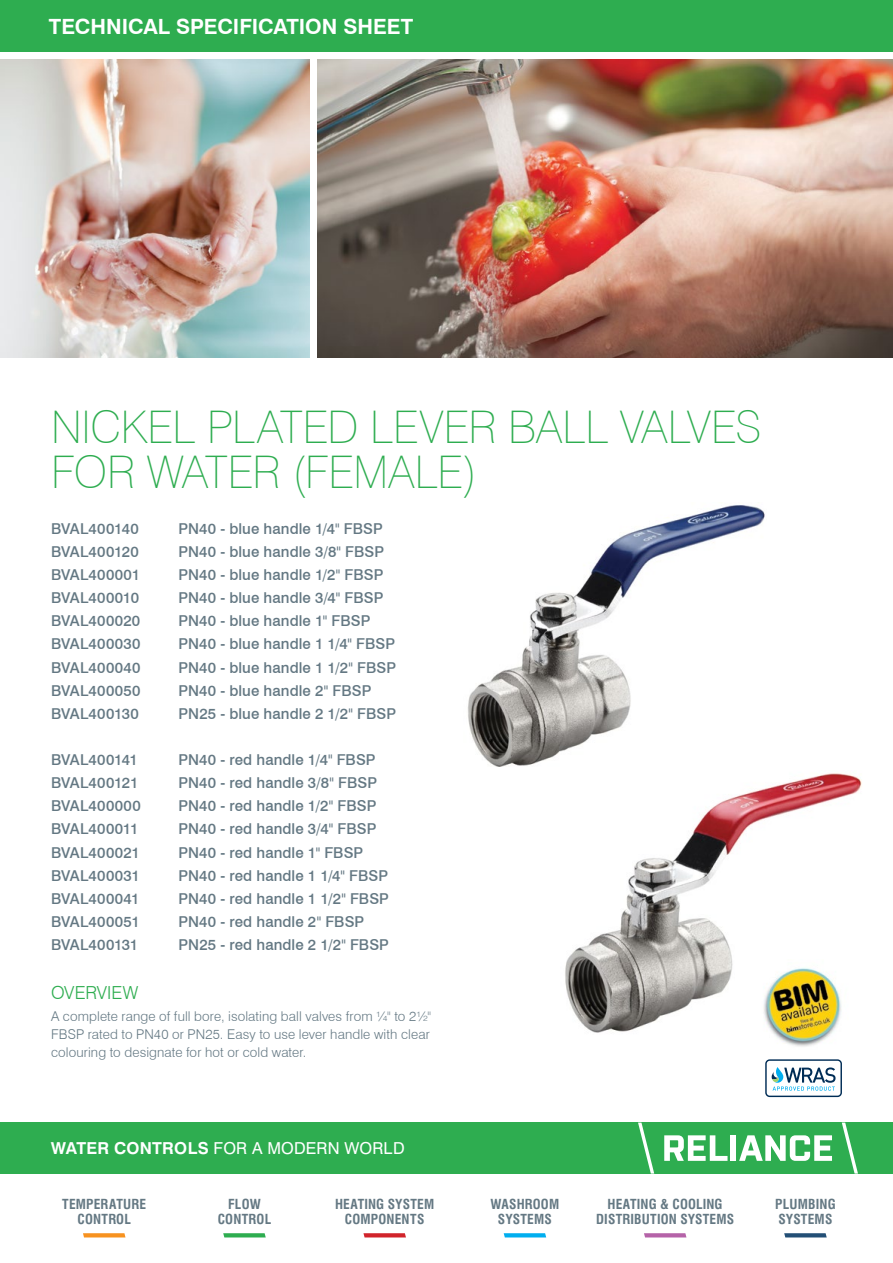
<style>
.page{position:relative;width:893px;height:1263px;background:#fff}
.page>*{position:absolute;margin:0;border:0;box-sizing:border-box;transform-origin:0 0}
.t1{font:100 45px/45px "Swiss 721 BT";letter-spacing:-.005em;color:#2ead50}
.t2{font:700 21px "Swiss 721 BT";color:#fff}
.t3{font:300 18px "Swiss 721 BT";color:#2ead50}
.t4{font:16.5px "Swiss 721 BT";letter-spacing:.01em;color:#fff}
.t5{font:500 15px "Swiss 721 BT";letter-spacing:.005em;color:#647883}
.t6{font:300 13.5px/18px "Swiss 721 BT";letter-spacing:.01em;color:#647883;text-align:justify}
.t7{font:700 condensed 13.5px/14.2px "Swiss 721 BT";letter-spacing:.01em;color:#647883;text-align:center}
.s1{font-weight:400;font-stretch:condensed}
.s2{font-weight:700}
</style>
<div class="page">
<svg style="left:765px;top:1059px;width:77px;height:38px"></svg>
<div style="left:0;top:1122px;width:893px;height:51px;background:#2ead50"></div>
<svg style="left:664px;top:1135px;width:63px;height:26px"></svg>
<div style="left:731px;top:1135px;width:5px;height:26px;background:#fff"></div>
<svg style="left:739px;top:1135px;width:93px;height:26px"></svg>
<svg style="left:638px;top:1122px;width:16px;height:51px"></svg>
<svg style="left:842px;top:1122px;width:16px;height:51px"></svg>
<svg style="left:83px;top:1233px;width:42px;height:4px"></svg>
<svg style="left:223px;top:1233px;width:43px;height:4px"></svg>
<svg style="left:363px;top:1233px;width:43px;height:4px"></svg>
<svg style="left:504px;top:1233px;width:42px;height:4px"></svg>
<svg style="left:644px;top:1233px;width:42px;height:4px"></svg>
<svg style="left:784px;top:1233px;width:43px;height:4px"></svg>
<div style="left:0;top:0;width:893px;height:51px;background:#2ead50"></div>
<img style="left:0;top:60px;width:309px;height:297px">
<img style="left:317px;top:60px;width:576px;height:297px">
<img style="left:565px;top:773px;width:297px;height:260px">
<img style="left:752px;top:960px;width:103px;height:87px">
<img style="left:467px;top:505px;width:298px;height:262px">
<h2 class="t2" style="left:49px;top:14px;width:366px">TECHNICAL SPECIFICATION SHEET</h2>
<h1 class="t1" style="left:51px;top:404px;width:712px">NICKEL PLATED LEVER BALL VALVES<br>FOR WATER (FEMALE)</h1>
<p class="t5" style="left:51px;top:519px;width:89px">BVAL400140</p>
<p class="t5" style="left:179px;top:519px;width:206px">PN40 - blue handle 1/4<span class="s1">"</span> FBSP</p>
<p class="t5" style="left:51px;top:542px;width:89px">BVAL400120</p>
<p class="t5" style="left:179px;top:542px;width:207px">PN40 - blue handle 3/8<span class="s1">"</span> FBSP</p>
<p class="t5" style="left:51px;top:565px;width:91px">BVAL400001</p>
<p class="t5" style="left:179px;top:565px;width:206px">PN40 - blue handle 1/2<span class="s1">"</span> FBSP</p>
<p class="t5" style="left:51px;top:589px;width:90px">BVAL400010</p>
<p class="t5" style="left:179px;top:589px;width:206px">PN40 - blue handle 3/4<span class="s1">"</span> FBSP</p>
<p class="t5" style="left:51px;top:612px;width:91px">BVAL400020</p>
<p class="t5" style="left:179px;top:612px;width:193px">PN40 - blue handle 1<span class="s1">"</span> FBSP</p>
<p class="t5" style="left:51px;top:635px;width:91px">BVAL400030</p>
<p class="t5" style="left:179px;top:635px;width:218px">PN40 - blue handle 1 1/4<span class="s1">"</span> FBSP</p>
<p class="t5" style="left:51px;top:658px;width:91px">BVAL400040</p>
<p class="t5" style="left:179px;top:658px;width:219px">PN40 - blue handle 1 1/2<span class="s1">"</span> FBSP</p>
<p class="t5" style="left:51px;top:681px;width:91px">BVAL400050</p>
<p class="t5" style="left:179px;top:681px;width:194px">PN40 - blue handle 2<span class="s1">"</span> FBSP</p>
<p class="t5" style="left:51px;top:704px;width:89px">BVAL400130</p>
<p class="t5" style="left:179px;top:704px;width:219px">PN25 - blue handle 2 1/2<span class="s1">"</span> FBSP</p>
<p class="t5" style="left:51px;top:750px;width:88px">BVAL400141</p>
<p class="t5" style="left:179px;top:750px;width:199px">PN40 - red handle 1/4<span class="s1">"</span> FBSP</p>
<p class="t5" style="left:51px;top:774px;width:89px">BVAL400121</p>
<p class="t5" style="left:179px;top:774px;width:200px">PN40 - red handle 3/8<span class="s1">"</span> FBSP</p>
<p class="t5" style="left:51px;top:797px;width:91px">BVAL400000</p>
<p class="t5" style="left:179px;top:797px;width:199px">PN40 - red handle 1/2<span class="s1">"</span> FBSP</p>
<p class="t5" style="left:51px;top:820px;width:89px">BVAL400011</p>
<p class="t5" style="left:179px;top:820px;width:199px">PN40 - red handle 3/4<span class="s1">"</span> FBSP</p>
<p class="t5" style="left:51px;top:843px;width:90px">BVAL400021</p>
<p class="t5" style="left:179px;top:843px;width:186px">PN40 - red handle 1<span class="s1">"</span> FBSP</p>
<p class="t5" style="left:51px;top:866px;width:90px">BVAL400031</p>
<p class="t5" style="left:179px;top:866px;width:211px">PN40 - red handle 1 1/4<span class="s1">"</span> FBSP</p>
<p class="t5" style="left:51px;top:889px;width:90px">BVAL400041</p>
<p class="t5" style="left:179px;top:889px;width:212px">PN40 - red handle 1 1/2<span class="s1">"</span> FBSP</p>
<p class="t5" style="left:51px;top:912px;width:90px">BVAL400051</p>
<p class="t5" style="left:179px;top:912px;width:187px">PN40 - red handle 2<span class="s1">"</span> FBSP</p>
<p class="t5" style="left:51px;top:936px;width:89px">BVAL400131</p>
<p class="t5" style="left:179px;top:936px;width:212px">PN25 - red handle 2 1/2<span class="s1">"</span> FBSP</p>
<p class="t3" style="left:51px;top:981px;width:89px">OVERVIEW</p>
<p class="t6" style="left:51px;top:1007px;width:381px">A complete range of full bore, isolating ball valves from ¼" to 2½" FBSP rated to PN40 or PN25. Easy to use lever handle with clear colouring to designate for hot or cold water.</p>
<p class="t4" style="left:51px;top:1138px;width:355px"><span class="s2">WATER CONTROLS</span> FOR A MODERN WORLD</p>
<p class="t7" style="left:62px;top:1197px;width:86px">TEMPERATURE<br>CONTROL</p>
<p class="t7" style="left:218px;top:1197px;width:55px">FLOW<br>CONTROL</p>
<p class="t7" style="left:335px;top:1197px;width:101px">HEATING SYSTEM<br>COMPONENTS</p>
<p class="t7" style="left:491px;top:1197px;width:70px">WASHROOM<br>SYSTEMS</p>
<p class="t7" style="left:596px;top:1197px;width:140px">HEATING &amp; COOLING<br>DISTRIBUTION SYSTEMS</p>
<p class="t7" style="left:775px;top:1197px;width:62px;text-align:left">PLUMBING<br>SYSTEMS</p>
</div>
